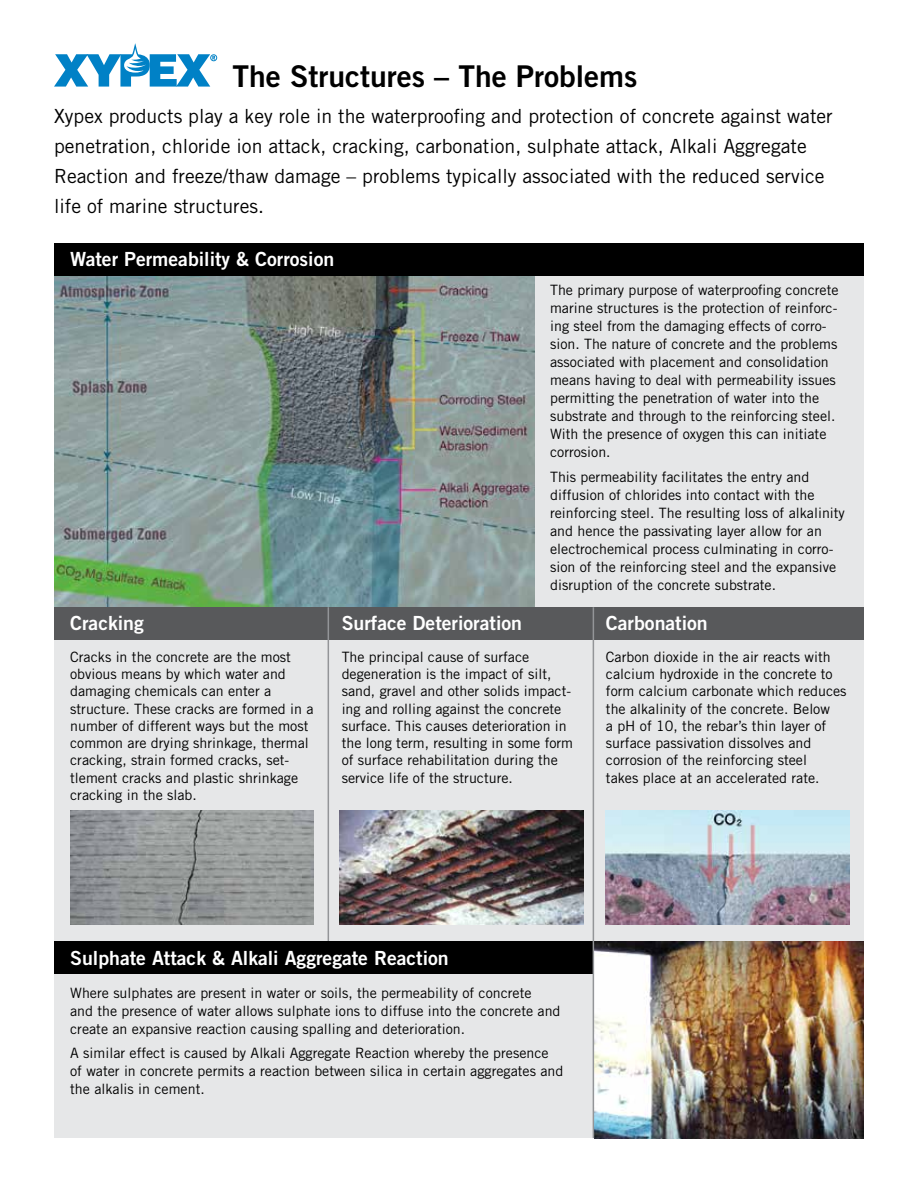
<style>
.page{position:relative;width:918px;height:1188px;background:#fff}
.page>*{position:absolute;margin:0;border:0;box-sizing:border-box;transform-origin:0 0}
.t1{font:30px "Trade Gothic Bold Two";color:#000}
.t2{font:19.5px/30px "Trade Gothic";color:#000}
.t3{font:19.5px "Trade Gothic Bold Two";color:#fff}
.t4{font:14.25px/17.2px "Trade Gothic";color:#000}
</style>
<div class="page">
<svg style="left:54px;top:43px;width:163px;height:44px"></svg>
<div style="left:54px;top:243px;width:810px;height:448px;background:#e6e7e8"></div>
<img style="left:54px;top:276px;width:481px;height:331px">
<div style="left:54px;top:652px;width:810px;height:486px;background:#e6e7e8"></div>
<div style="left:54px;top:607px;width:810px;height:33px;background:#58595b"></div>
<hr style="left:328px;top:607px;width:1px;height:335px;background:#939598">
<img style="left:594px;top:941px;width:270px;height:197px">
<div style="left:54px;top:941px;width:540px;height:33px;background:#000"></div>
<hr style="left:593px;top:607px;width:1px;height:531px;background:#939598">
<div style="left:54px;top:243px;width:810px;height:32px;background:#000"></div>
<img style="left:70px;top:810px;width:244px;height:115px">
<img style="left:340px;top:810px;width:243px;height:115px">
<img style="left:606px;top:810px;width:243px;height:115px">
<h1 class="t1" style="left:233px;top:57px;width:406px">The Structures – The Problems</h1>
<p class="t2" style="left:54px;top:101px;width:780px">Xypex products play a key role in the waterproofing and protection of concrete against water penetration, chloride ion attack, cracking, carbonation, sulphate attack, Alkali Aggregate Reaction and freeze/thaw damage – problems typically associated with the reduced service life of marine structures.</p>
<h2 class="t3" style="left:70px;top:247px;width:266px">Water Permeability &amp; Corrosion</h2>
<p class="t4" style="left:550px;top:281px;width:290px;line-height:18px">The primary purpose of waterproofing concrete marine structures is the protection of reinforc&shy;ing steel from the damaging effects of corro&shy;sion. The nature of concrete and the problems associated with placement and consolidation means having to deal with permeability issues permitting the penetration of water into the substrate and through to the reinforcing steel.<br>With the presence of oxygen this can initiate corrosion.</p>
<p class="t4" style="left:550px;top:467px;width:296px;line-height:18px">This permeability facilitates the entry and diffusion of chlorides into contact with the reinforcing steel. The resulting loss of alkalinity and hence the passivating layer allow for an electrochemical process culminating in corro&shy;sion of the reinforcing steel and the expansive disruption of the concrete substrate.</p>
<h2 class="t3" style="left:70px;top:610px;width:75px">Cracking</h2>
<p class="t4" style="left:70px;top:648px;width:245px">Cracks in the concrete are the most obvious means by which water and damaging chemicals can enter a structure. These cracks are formed in a number of different ways but the most common are drying shrinkage, thermal cracking, strain formed cracks, set&shy;tlement cracks and plastic shrinkage cracking in the slab.</p>
<h2 class="t3" style="left:342px;top:610px;width:182px">Surface Deterioration</h2>
<p class="t4" style="left:342px;top:648px;width:233px">The principal cause of surface degeneration is the impact of silt, sand, gravel and other solids impact&shy;ing and rolling against the concrete surface. This causes deterioration in the long term, resulting in some form of surface rehabilitation during the service life of the structure.</p>
<h2 class="t3" style="left:606px;top:610px;width:103px">Carbonation</h2>
<p class="t4" style="left:606px;top:648px;width:242px">Carbon dioxide in the air reacts with calcium hydroxide in the concrete to form calcium carbonate which reduces the alkalinity of the concrete. Below<br>a pH of 10, the rebar’s thin layer of surface passivation dissolves and corrosion of the reinforcing steel<br>takes place at an accelerated rate.</p>
<h2 class="t3" style="left:70px;top:946px;width:380px">Sulphate Attack &amp; Alkali Aggregate Reaction</h2>
<p class="t4" style="left:70px;top:983px;width:492px;line-height:18px">Where sulphates are present in water or soils, the permeability of concrete<br>and the presence of water allows sulphate ions to diffuse into the concrete and create an expansive reaction causing spalling and deterioration.</p>
<p class="t4" style="left:70px;top:1044px;width:495px;line-height:18px">A similar effect is caused by Alkali Aggregate Reaction whereby the presence of water in concrete permits a reaction between silica in certain aggregates and the alkalis in cement.</p>
</div>
